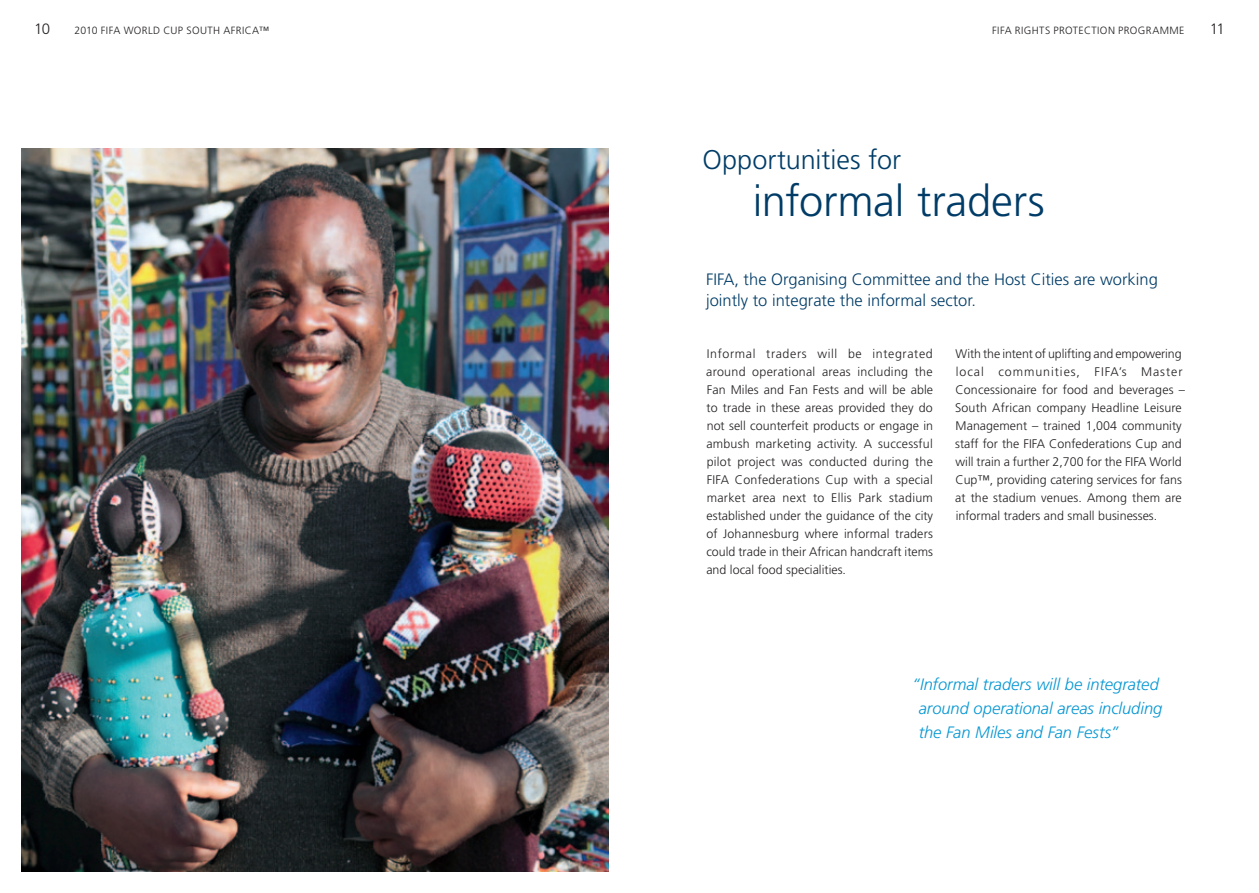
<style>
.page{position:relative;width:1259px;height:893px;background:#fff}
.page>*{position:absolute;margin:0;border:0;box-sizing:border-box;transform-origin:0 0}
.t1{font:300 43.5px "Frutiger";letter-spacing:-.005em;color:#003c67}
.t2{font:300 27px "Frutiger";color:#003c67}
.t3{font:300 16.5px/21px "Frutiger";color:#003c67}
.t4{font:italic 300 16.5px/24px "Frutiger";letter-spacing:-.005em;color:#0797d2}
.t5{font:300 15px "Frutiger";color:#231f20}
.t6{font:300 12.45px/18px "Frutiger";color:#231f20;text-align:justify}
.t7{font:300 10.5px "Frutiger";letter-spacing:.035em;color:#231f20}
</style>
<div class="page">
<img style="left:21px;top:149px;width:587px;height:723px">
<p class="t5" style="left:34px;top:20px;width:18px">10</p>
<p class="t7" style="left:74px;top:24px;width:163px">2010 FIFA World Cup South Africa</p>
<p class="t7" style="left:259px;top:24px;width:12px">™</p>
<p class="t7" style="left:992px;top:24px;width:74px">FIFA Ri ghts Prot</p>
<p class="t7" style="left:1078px;top:24px;width:13px">ectio</p>
<p class="t7" style="left:1108px;top:24px;width:78px">n Programme</p>
<p class="t5" style="left:1209px;top:20px;width:17px">11</p>
<h2 class="t2" style="left:702px;top:144px;width:200px">Opportunities for</h2>
<h1 class="t1" style="left:753px;top:176px;width:293px">informal traders</h1>
<h3 class="t3" style="left:706px;top:269px;width:453px">FIFA, the Organising Committee and the Host Cities are working jointly to integrate the informal sector.</h3>
<p class="t6" style="left:706px;top:344px;width:228px">Informal traders will be integrated around operational areas including the Fan M iles and Fan Fests and will be able to trade in these areas provided they do not sell counterfeit products or engage in ambush marketing activity. A successful pilot project was conducted during the FIFA Confederations Cup with a special market area next to Ellis Park stadium established under the guidance of the city of Johannesburg where informal traders could trade in their African handcraft items and local food specialities.</p>
<p class="t6" style="left:955px;top:344px;width:231px;text-align:left">With the intent of uplifting and empowering local communities, FIFA’s Master Concessionaire for food and beverages – South African company Headline Leisure Management – trained 1,004 community staff for the FIFA Confederations Cup and will train a further 2,700 for the FIFA World Cup™, providing catering services for fans at the stadium venues. Among them are informal traders and small businesses.</p>
<h3 class="t4" style="left:918px;top:673px;width:245px;text-indent:-6px">“Informal traders will be integrated around operational areas including the Fan Miles and Fan Fests”</h3>
</div>
